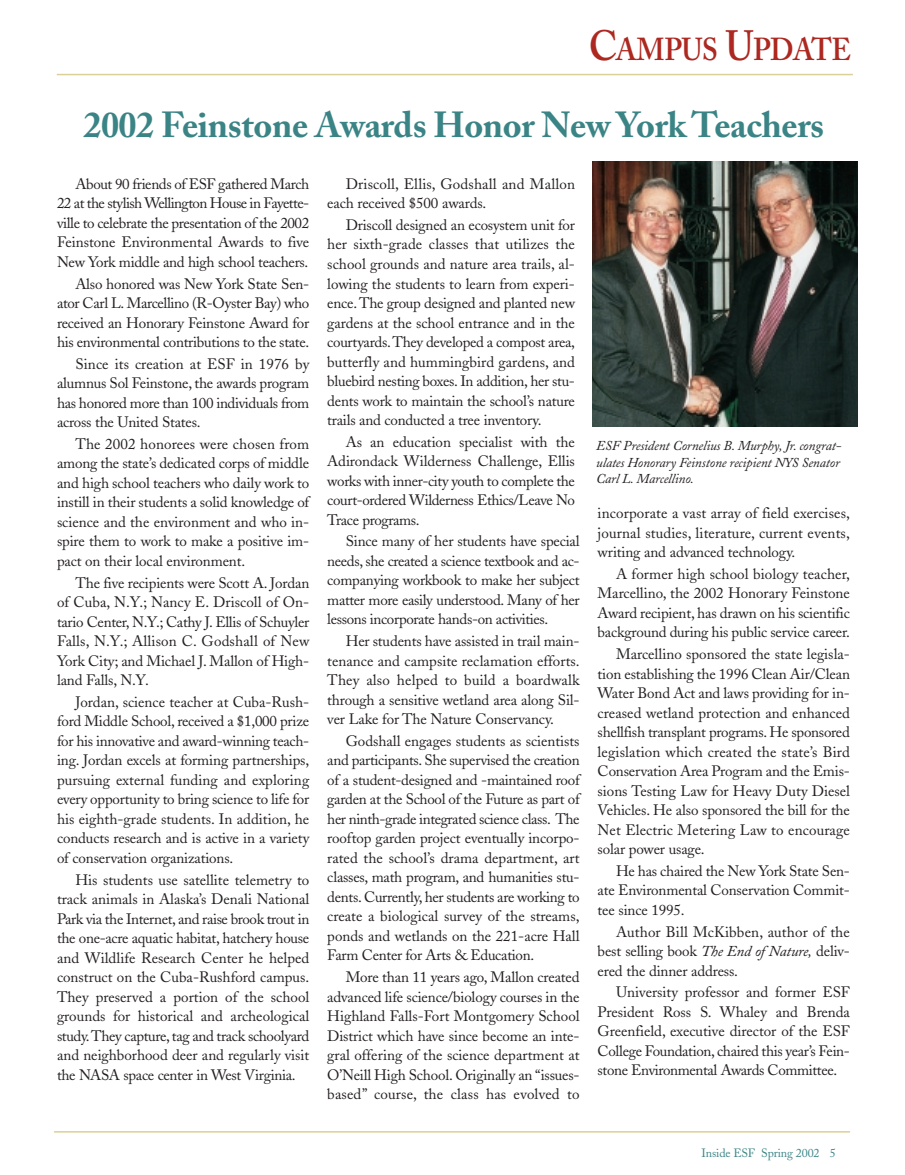
<style>
.page{position:relative;width:905px;height:1175px;background:#fff}
.page>*{position:absolute;margin:0;border:0;box-sizing:border-box;transform-origin:0 0}
.t1{font:700 36px "Adobe Caslon";letter-spacing:-.01em;color:#3b8486}
.t2{font:600 31.5px "Adobe Caslon";letter-spacing:-.015em;color:#ac2820;scale:.9 1}
.t3{font:15px/19.5px "Adobe Caslon";letter-spacing:-.01em;color:#231f20;text-align:justify}
.t4{font:15px/19.5px "Adobe Caslon";letter-spacing:.01em;color:#231f20}
.t5{font:italic 13.5px/16.5px "Adobe Caslon";letter-spacing:-.01em;color:#231f20;text-align:justify}
.t6{font:12px "Adobe Caslon";letter-spacing:-.01em;color:#3b8486}
.s1{font-size:42px}
.s2{font-style:italic}
</style>
<div class="page">
<hr style="left:57px;top:74px;width:795px;height:1px;background:#dbd097">
<hr style="left:54px;top:1131px;width:796px;height:1px;background:#dbd097">
<img style="left:593px;top:162px;width:264px;height:264px">
<h2 class="t2" style="left:588px;top:37px;width:293px"><span class="s1">C</span>AMPUS <span class="s1">U</span>PDATE</h2>
<h1 class="t1" style="left:83px;top:110px;width:742px">2002 Feinstone Awards Honor New York Teachers</h1>
<p class="t3" style="left:57px;top:176px;width:254px;text-indent:18px">About 90 friends of ESF gathered March 22 at the stylish Wellington House in Fayette&shy;ville to celebrate the presentation of the 2002<br>Feinstone Environmental Awards to five New York middle and high school teachers.</p>
<p class="t3" style="left:57px;top:275px;width:254px;text-indent:18px">Also honored was New York State Sen&shy;ator Carl L. Marcellino (R-Oyster Bay) who received an Honorary Feinstone Award for his environmental contributions to the state.</p>
<p class="t3" style="left:57px;top:356px;width:254px;text-indent:18px">Since its creation at ESF in 1976 by alumnus Sol Feinstone, the awards program has honored more than 100 individuals from across the United States.</p>
<p class="t3" style="left:57px;top:436px;width:254px;text-indent:18px">The 2002 honorees were chosen from among the state’s dedicated corps of middle and high school teachers who daily work to instill in their students a solid knowledge of science and the environment and who in&shy;spire them to work to make a positive im&shy;pact on their local environment.</p>
<p class="t3" style="left:57px;top:574px;width:254px;text-indent:18px">The five recipients were Scott A. Jordan of Cuba, N.Y.; Nancy E. Driscoll of On&shy;tario Center, N.Y.; Cathy J. Ellis of Schuyler Falls, N.Y.; Allison C. Godshall of New York City; and Michael J. Mallon of High&shy;land Falls, N.Y.</p>
<p class="t3" style="left:57px;top:693px;width:254px;text-indent:18px">Jordan, science teacher at Cuba-Rush&shy;ford Middle School, received a $1,000 prize for his innovative and award-winning teach&shy;ing. Jordan excels at forming partnerships, pursuing external funding and exploring every opportunity to bring science to life for his eighth-grade students. In addition, he conducts research and is active in a variety of conservation organizations.</p>
<p class="t3" style="left:57px;top:871px;width:254px;text-indent:18px">His students use satellite telemetry to track animals in Alaska’s Denali National Park via the Internet, and raise brook trout in the one-acre aquatic habitat, hatchery house and Wildlife Research Center he helped construct on the Cuba-Rushford campus.<br>They preserved a portion of the school grounds for historical and archeological study.They capture, tag and track schoolyard and neighborhood deer and regularly visit the NASA space center in West Virginia.</p>
<p class="t4" style="left:327px;top:176px;width:249px;text-indent:18px">Driscoll, Ellis, Godshall and Mallon each received $500 awards.</p>
<p class="t3" style="left:327px;top:217px;width:249px;text-indent:18px">Driscoll designed an ecosystem unit for her sixth-grade classes that utilizes the school grounds and nature area trails, al&shy;lowing the students to learn from experi&shy;ence. The group designed and planted new gardens at the school entrance and in the courtyards.They developed a compost area, butterfly and hummingbird gardens, and bluebird nesting boxes. In addition, her stu&shy;dents work to maintain the school’s nature trails and conducted a tree inventory.</p>
<p class="t3" style="left:327px;top:434px;width:249px;text-indent:18px">As an education specialist with the Adirondack Wilderness Challenge, Ellis works with inner-city youth to complete the court-ordered Wilderness Ethics/Leave No Trace programs.</p>
<p class="t3" style="left:327px;top:533px;width:254px;text-indent:18px">Since many of her students have special needs, she created a science textbook and ac&shy;companying workbook to make her subject matter more easily understood. Many of her lessons incorporate hands-on activities.</p>
<p class="t3" style="left:327px;top:633px;width:254px;text-indent:18px">Her students have assisted in trail main&shy;tenance and campsite reclamation efforts.<br>They also helped to build a boardwalk through a sensitive wetland area along Sil&shy;ver Lake for The Nature Conservancy.</p>
<p class="t3" style="left:327px;top:732px;width:254px;text-indent:18px">Godshall engages students as scientists and participants. She supervised the creation of a student-designed and -maintained roof garden at the School of the Future as part of her ninth-grade integrated science class. The rooftop garden project eventually incorpo&shy;rated the school’s drama department, art classes, math program, and humanities stu&shy;dents. Currently, her students are working to create a biological survey of the streams, ponds and wetlands on the 221-acre Hall Farm Center for Arts &amp; Education.</p>
<p class="t3" style="left:327px;top:969px;width:254px;text-indent:18px">More than 11 years ago, Mallon created advanced life science/biology courses in the Highland Falls-Fort Montgomery School District which have since become an inte&shy;gral offering of the science department at O’Neill High School. Originally an “issues&shy;based” course, the class has evolved to</p>
<p class="t5" style="left:596px;top:439px;width:246px">ESF President Cornelius B. Murphy, Jr. congrat&shy;ulates Honorary Feinstone recipient NYS Senator Carl L. Marcellino.</p>
<p class="t3" style="left:597px;top:505px;width:254px">incorporate a vast array of field exercises, journal studies, literature, current events, writing and advanced technology.</p>
<p class="t3" style="left:597px;top:566px;width:254px;text-indent:18px">A former high school biology teacher, Marcellino, the 2002 Honorary Feinstone Award recipient, has drawn on his scientific background during his public service career.</p>
<p class="t3" style="left:597px;top:646px;width:254px;text-indent:18px">Marcellino sponsored the state legisla&shy;tion establishing the 1996 Clean Air/Clean Water Bond Act and laws providing for in&shy;creased wetland protection and enhanced shellfish transplant programs. He sponsored legislation which created the state’s Bird Conservation Area Program and the Emis&shy;sions Testing Law for Heavy Duty Diesel Vehicles. He also sponsored the bill for the Net Electric Metering Law to encourage solar power usage.</p>
<p class="t3" style="left:597px;top:862px;width:254px;text-indent:18px">He has chaired the New York State Sen&shy;ate Environmental Conservation Commit&shy;tee since 1995.</p>
<p class="t3" style="left:597px;top:923px;width:254px;text-indent:18px">Author Bill McKibben, author of the best selling book <span class="s2">The End of Nature,</span> deliv&shy;ered the dinner address.</p>
<p class="t3" style="left:597px;top:984px;width:254px;text-indent:18px">University professor and former ESF President Ross S. Whaley and Brenda Greenfield, executive director of the ESF College Foundation, chaired this year’s Fein&shy;stone Environmental Awards Committee.</p>
<p class="t6" style="left:701px;top:1147px;width:136px">Inside ESF Spring 2002 5</p>
</div>
